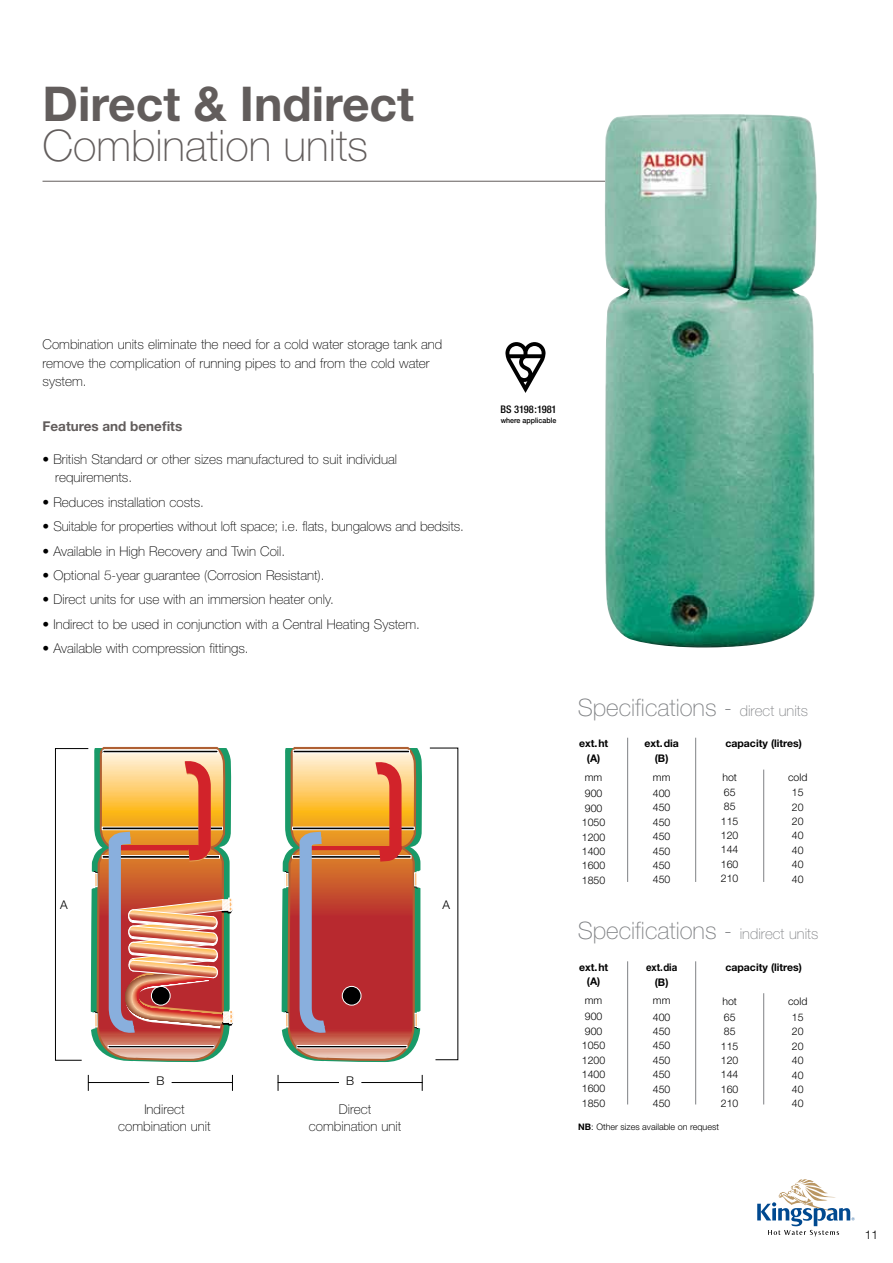
<style>
.page{position:relative;width:893px;height:1263px;background:#fff}
.page>*{position:absolute;margin:0;border:0;box-sizing:border-box;transform-origin:0 0}
.t1{font:700 48px "Helvetica Neue";color:#625d5c}
.t2{font:100 43.5px "Helvetica Neue";color:#625d5c}
.t3{font:100 24px "Helvetica Neue";color:#808285}
.t4{font:100 13.5px/18.8px "Helvetica Neue";color:#000}
.t5{font:700 13.5px "Helvetica Neue";color:#625d5c}
.t6{font:300 12px "Helvetica Neue";color:#000}
.t7{font:300 10.5px/14.4px "Helvetica Neue";color:#000}
.t8{font:700 10.5px/14.4px "Helvetica Neue";color:#000;text-align:center}
.t9{font:500 condensed 10.5px "Helvetica Neue";letter-spacing:-.01em;color:#000}
.t10{font:700 10.5px/14.4px "Helvetica Neue";color:#000;text-align:center;scale:.92 1}
.t11{font:300 9px "Helvetica Neue";color:#000}
.t12{font:500 7.5px "Helvetica Neue";color:#000;scale:.94 1}
.s1{font-size:15px}
.s2{font-weight:700}
</style>
<div class="page">
<svg style="left:757px;top:1179px;width:98px;height:57px"></svg>
<hr style="left:43px;top:181px;width:765px;height:1px;background:#625d5c">
<img style="left:604px;top:114px;width:213px;height:534px">
<svg style="left:281px;top:746px;width:141px;height:317px;background:#bd775a"></svg>
<hr style="left:695px;top:738px;width:1px;height:144px;background:#808285">
<hr style="left:627px;top:738px;width:1px;height:144px;background:#808285">
<hr style="left:763px;top:769px;width:1px;height:113px;background:#808285">
<hr style="left:695px;top:961px;width:1px;height:143px;background:#808285">
<hr style="left:627px;top:961px;width:1px;height:143px;background:#808285">
<hr style="left:763px;top:993px;width:1px;height:111px;background:#808285">
<svg style="left:505px;top:342px;width:41px;height:51px"></svg>
<svg style="left:55px;top:746px;width:178px;height:317px"></svg>
<hr style="left:88px;top:1082px;width:61px;height:1px;background:#000">
<hr style="left:172px;top:1082px;width:61px;height:1px;background:#000">
<svg style="left:232px;top:1075px;width:1px;height:16px"></svg>
<svg style="left:88px;top:1075px;width:1px;height:16px"></svg>
<svg style="left:429px;top:748px;width:29px;height:312px"></svg>
<hr style="left:278px;top:1082px;width:61px;height:1px;background:#000">
<hr style="left:361px;top:1082px;width:62px;height:1px;background:#000">
<svg style="left:422px;top:1075px;width:1px;height:16px"></svg>
<svg style="left:278px;top:1075px;width:1px;height:16px"></svg>
<h1 class="t1" style="left:43px;top:74px;width:373px">Direct &amp; Indirect</h1>
<h2 class="t2" style="left:43px;top:121px;width:327px">Combination units</h2>
<p class="t4" style="left:43px;top:335px;width:401px">Combination units eliminate the need for a cold water storage tank and remove the complication of running pipes to and from the cold water system.</p>
<p class="t5" style="left:43px;top:418px;width:141px">Features and benefits</p>
<p class="t4" style="left:55px;top:451px;width:343px;line-height:18px;text-indent:-13px">• British Standard or other sizes manufactured to suit individual requirements.</p>
<p class="t4" style="left:43px;top:493px;width:163px">• Reduces installation costs.</p>
<p class="t4" style="left:43px;top:517px;width:423px">• Suitable for properties without loft space; i.e. flats, bungalows and bedsits.</p>
<p class="t4" style="left:43px;top:541px;width:244px">• Available in High Recovery and Twin Coil.</p>
<p class="t4" style="left:43px;top:566px;width:284px">• Optional 5-year guarantee (Corrosion Resistant).</p>
<p class="t4" style="left:43px;top:590px;width:293px">• Direct units for use with an immersion heater only.</p>
<p class="t4" style="left:43px;top:614px;width:379px">• Indirect to be used in conjunction with a Central Heating System.</p>
<p class="t4" style="left:43px;top:639px;width:208px">• Available with compression fittings.</p>
<p class="t6" style="left:60px;top:897px;width:9px">A</p>
<p class="t6" style="left:442px;top:897px;width:9px">A</p>
<p class="t6" style="left:156px;top:1074px;width:10px">B</p>
<p class="t6" style="left:346px;top:1074px;width:10px">B</p>
<p class="t4" style="left:118px;top:1101px;width:94px;line-height:16.8px;text-align:center">Indirect combination unit</p>
<p class="t4" style="left:309px;top:1101px;width:94px;line-height:16.8px;text-align:center">Direct combination unit</p>
<p class="t9" style="left:500px;top:403px;width:58px">BS 3198:1981</p>
<p class="t12" style="left:501px;top:415px;width:61px">where applicable</p>
<h3 class="t3" style="left:578px;top:693px;width:232px">Specifications - <span class="s1">direct units</span></h3>
<p class="t8" style="left:644px;top:736px;width:36px">ext.dia (B)</p>
<p class="t7" style="left:653px;top:768px;width:19px;line-height:16.5px">mm<br>400</p>
<p class="t7" style="left:653px;top:800px;width:19px;text-align:justify">450<br>450<br>450<br>450<br>450<br>450</p>
<p class="t8" style="left:725px;top:736px;width:78px">capacity (litres)</p>
<p class="t7" style="left:788px;top:770px;width:21px;text-align:center">cold<br>15<br>20<br>20<br>40<br>40<br>40<br>40</p>
<p class="t8" style="left:579px;top:736px;width:31px">ext.ht (A)</p>
<p class="t7" style="left:585px;top:769px;width:19px;line-height:16.5px">mm<br>900</p>
<p class="t7" style="left:582px;top:801px;width:25px">900<br>1050<br>1200<br>1400<br>1600<br>1850</p>
<h3 class="t3" style="left:578px;top:917px;width:242px">Specifications - <span class="s1">indirect units</span></h3>
<p class="t10" style="left:646px;top:960px;width:35px">ext.dia (B)</p>
<p class="t7" style="left:653px;top:992px;width:19px;line-height:16.5px">mm<br>400</p>
<p class="t7" style="left:653px;top:1024px;width:19px;text-align:justify">450<br>450<br>450<br>450<br>450<br>450</p>
<p class="t7" style="left:721px;top:770px;width:19px">hot<br>65<br>85<br>115<br>120<br>144<br>160<br>210</p>
<p class="t8" style="left:725px;top:960px;width:78px">capacity (litres)</p>
<p class="t7" style="left:788px;top:993px;width:21px;line-height:16.2px;text-align:center">cold<br>15</p>
<p class="t7" style="left:792px;top:1024px;width:13px;text-align:justify">20<br>20<br>40<br>40<br>40<br>40</p>
<p class="t8" style="left:579px;top:960px;width:31px">ext.ht (A)</p>
<p class="t7" style="left:585px;top:992px;width:19px;line-height:16.5px">mm<br>900</p>
<p class="t7" style="left:582px;top:1024px;width:25px">900<br>1050<br>1200<br>1400<br>1600<br>1850</p>
<p class="t7" style="left:722px;top:993px;width:16px;line-height:16px">hot<br>65</p>
<p class="t7" style="left:721px;top:1024px;width:19px">85<br>115<br>120<br>144<br>160<br>210</p>
<p class="t11" style="left:578px;top:1121px;width:142px"><span class="s2">NB</span>: Other sizes available on request</p>
<p class="t6" style="left:865px;top:1227px;width:15px">11</p>
</div>
